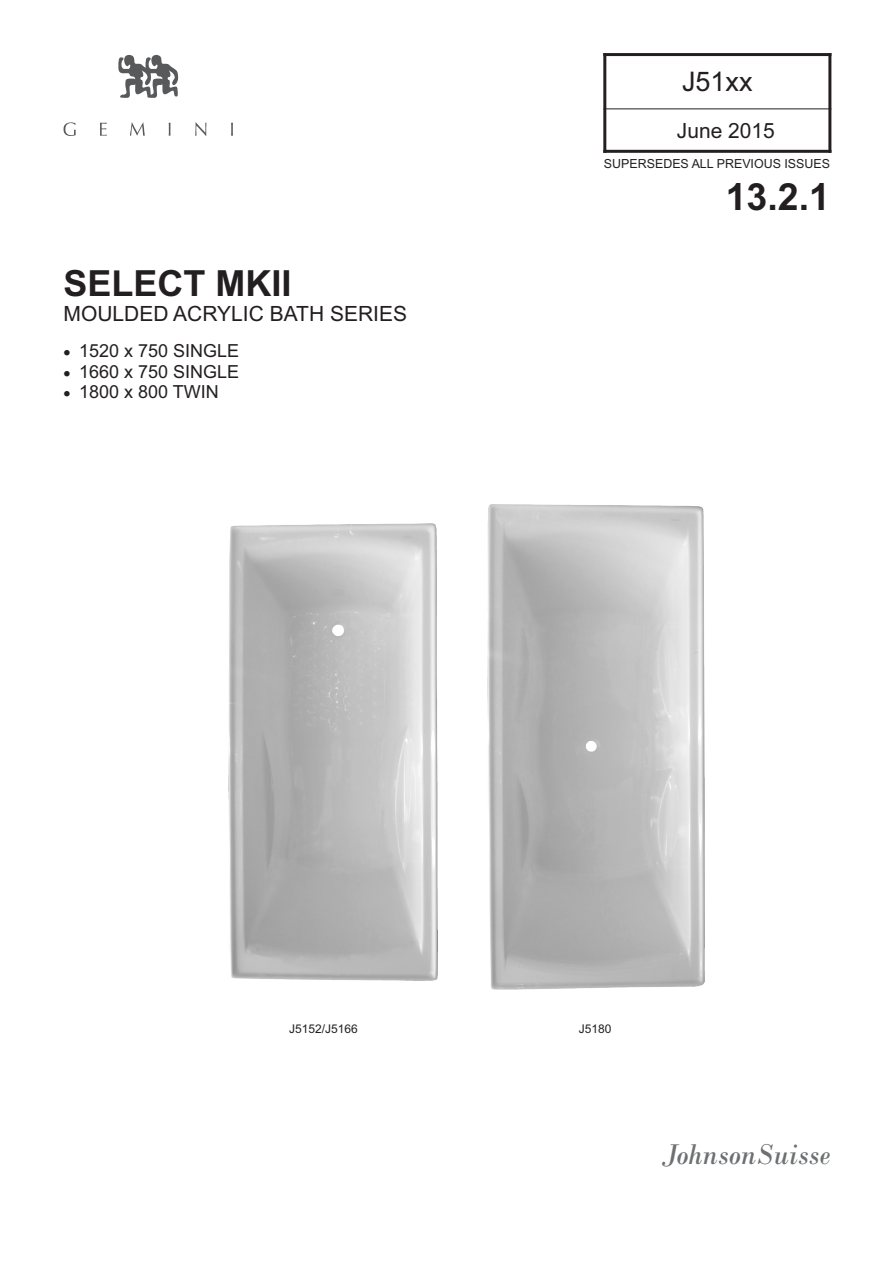
<style>
.page{position:relative;width:893px;height:1263px;background:#fff}
.page>*{position:absolute;margin:0;border:0;box-sizing:border-box;transform-origin:0 0}
.t1{font:700 37.5px "Arial";color:#231f20}
.t2{font:700 36px "Arial";color:#231f20}
.t3{font:italic 30px "Bodoni";color:#6d6f71;scale:.95 1}
.t4{font:27px "Arial";color:#231f20}
.t5{font:21px "Arial";color:#231f20}
.t6{font:18px "Arial";color:#231f20}
.t7{font:12.45px "Arial";color:#231f20}
.t8{font:12px "Arial";color:#231f20}
</style>
<div class="page">
<hr style="left:603px;top:53px;width:3px;height:100px;background:#231f20">
<hr style="left:828px;top:53px;width:3px;height:100px;background:#231f20">
<hr style="left:603px;top:150px;width:228px;height:3px;background:#231f20">
<hr style="left:603px;top:108px;width:228px;height:1px;background:#231f20">
<hr style="left:603px;top:53px;width:228px;height:3px;background:#231f20">
<svg style="left:118px;top:55px;width:60px;height:43px"></svg>
<svg style="left:64px;top:122px;width:12px;height:14px"></svg>
<svg style="left:100px;top:123px;width:7px;height:13px"></svg>
<svg style="left:130px;top:122px;width:15px;height:14px"></svg>
<svg style="left:169px;top:123px;width:2px;height:13px"></svg>
<svg style="left:195px;top:122px;width:12px;height:14px"></svg>
<svg style="left:231px;top:123px;width:2px;height:13px"></svg>
<img style="left:487px;top:504px;width:218px;height:486px">
<img style="left:229px;top:523px;width:208px;height:457px">
<h3 class="t4" style="left:682px;top:71px;width:72px">J51xx</h3>
<p class="t5" style="left:677px;top:122px;width:100px">June 2015</p>
<p class="t7" style="left:604px;top:159px;width:228px">SUPERSEDES ALL PREVIOUS ISSUES</p>
<h2 class="t2" style="left:64px;top:270px;width:230px">SELECT MKII</h2>
<p class="t5" style="left:64px;top:306px;width:345px">MOULDED ACRYLIC BATH SERIES</p>
<p class="t6" style="left:64px;top:344px;width:177px">• 1520 x 750 SINGLE</p>
<p class="t6" style="left:64px;top:364px;width:177px">• 1660 x 750 SINGLE</p>
<p class="t6" style="left:64px;top:384px;width:157px">• 1800 x 800 TWIN</p>
<h1 class="t1" style="left:726px;top:183px;width:106px">13.2.1</h1>
<p class="t8" style="left:289px;top:1025px;width:70px">J5152/J5166</p>
<p class="t8" style="left:579px;top:1024px;width:34px">J5180</p>
<h3 class="t3" style="left:661px;top:1144px;width:179px">JohnsonSuisse</h3>
</div>
